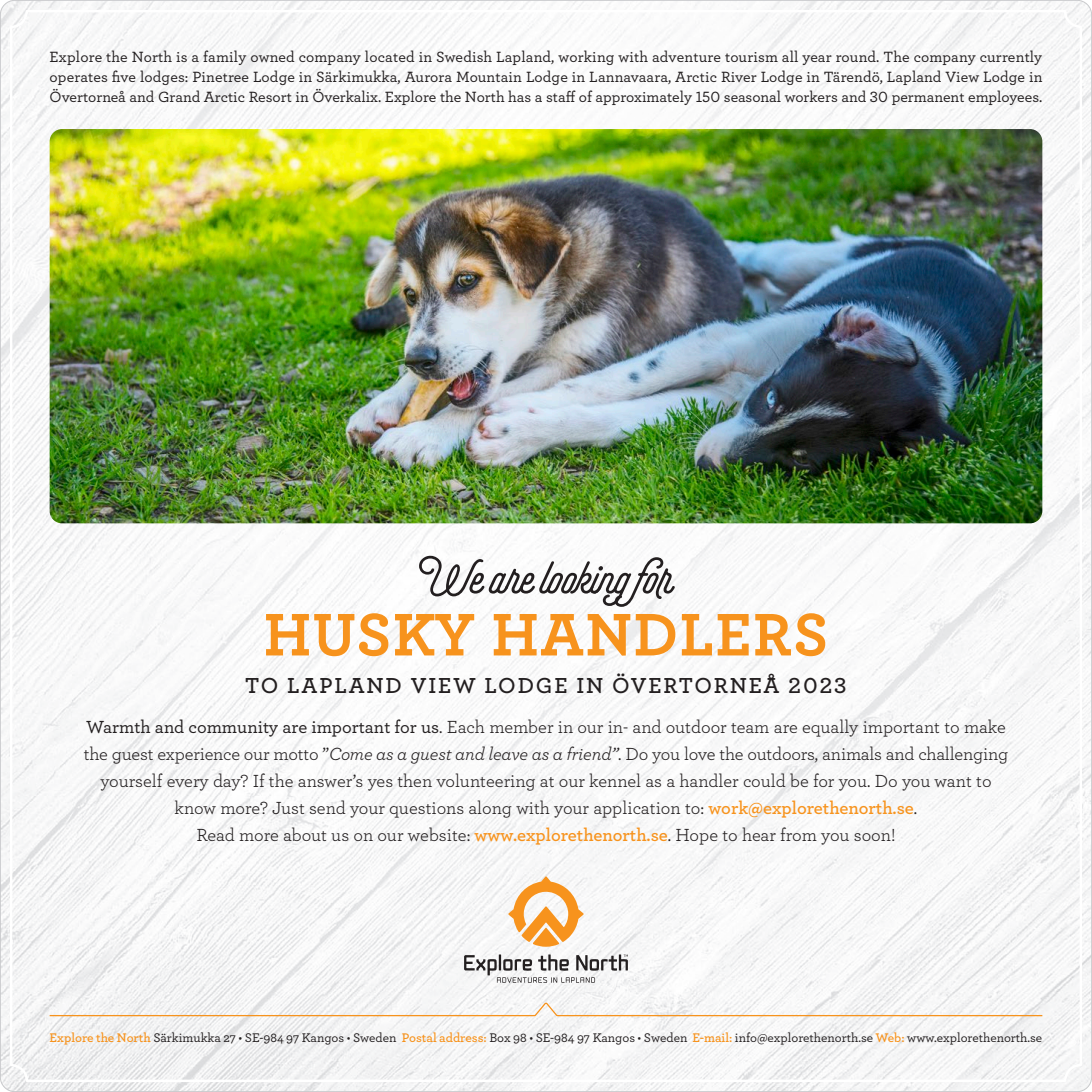
<style>
.page{position:relative;width:1092px;height:1092px;background:#fff}
.page>*{position:absolute;margin:0;border:0;box-sizing:border-box;transform-origin:0 0}
.t1{font:700 63px "Archer";letter-spacing:.02em;color:#f7931d}
.t2{font:900 51.98px "Selfie";color:#231f20}
.t3{font:600 22.75px "Archer";letter-spacing:.08em;color:#231f20}
.t4{font:18.38px/27.1px "Archer";letter-spacing:-.005em;color:#231f20;text-align:center}
.t5{font:500 15.58px/20.1px "Archer";color:#231f20;text-align:justify}
.t6{font:500 13.12px "Archer";color:#231f20}
.s1{font-weight:500}
.s2{font-style:italic}
.s3{font-weight:600;color:#f7931d}
</style>
<div class="page">
<img style="left:0;top:0;width:1091px;height:1091px">
<img style="left:50px;top:129px;width:992px;height:394px">
<svg style="left:508px;top:876px;width:75px;height:70px"></svg>
<svg style="left:464px;top:954px;width:164px;height:28px"></svg>
<svg style="left:50px;top:1002px;width:992px;height:14px"></svg>
<p class="t5" style="left:50px;top:46px;width:994px">Explore the North is a family owned company located in Swedish Lapland, working with adventure tourism all year round. The company currently operates five lodges: Pinetree Lodge in Särkimukka, Aurora Mountain Lodge in Lannavaara, Arctic River Lodge in Tärendö, Lapland View Lodge in Övertorneå and Grand Arctic Resort in Överkalix. Explore the North has a staff of approximately 150 seasonal workers and 30 permanent employees.</p>
<p class="t2" style="left:419px;top:544px;width:266px">We are looking for</p>
<p class="t1" style="left:264px;top:584px;width:566px">HUSKY HANDLERS</p>
<p class="t3" style="left:245px;top:668px;width:603px">TO LAPLAND VIEW LODGE IN ÖVERTORNEÅ 2023</p>
<p class="t4" style="left:84px;top:712px;width:925px"><span class="s1">Warmth and community are important for us</span>. Each member in our in- and outdoor team are equally important to make the guest experience our motto ”<span class="s2">Come as a guest and leave as a friend”</span>. Do you love the outdoors, animals and challenging yourself every day? If the answer’s yes then volunteering at our kennel as a handler could be for you. Do you want to know more? Just send your questions along with your application to: <span class="s3">work@explorethenorth.se</span>.</p>
<p class="t4" style="left:196px;top:820px;width:700px">Read more about us on our website: <span class="s3">www.explorethenorth.se</span>. Hope to hear from you soon!</p>
<p class="t6" style="left:50px;top:1028px;width:994px"><span class="s3">Explore the North</span> Särkimukka 27 • SE-984 97 Kangos • Sweden <span class="s3">Postal address:</span> Box 98 • SE-984 97 Kangos • Sweden <span class="s3">E-mail:</span> info@explorethenorth.se <span class="s3">Web:</span> www.explorethenorth.se</p>
</div>
